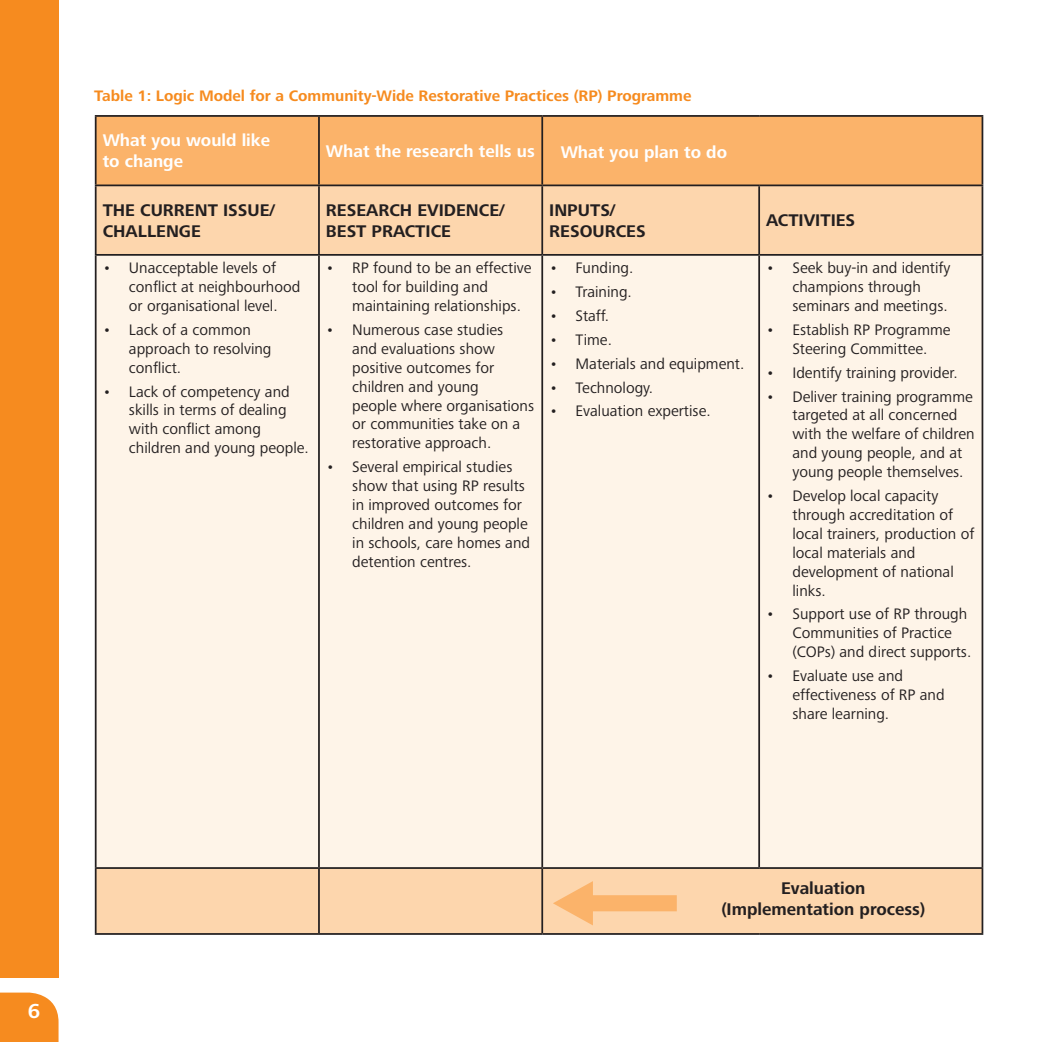
<style>
.page{position:relative;width:1042px;height:1042px;background:#fff}
.page>*{position:absolute;margin:0;border:0;box-sizing:border-box;transform-origin:0 0}
.t1{font:700 21px "Frutiger Next Pro";color:#fff}
.t2{font:700 17.5px/21px "Frutiger Next Pro";color:#231f20}
.t3{font:700 17.5px/21px "Frutiger Next Pro";color:#fff}
.t4{font:15.75px/18.9px "Frutiger Next Pro";color:#231f20}
.t5{font:700 15.75px "Frutiger Next Pro";color:#f68b1f}
</style>
<div class="page">
<div style="left:0;top:0;width:59px;height:977px;background:#f68b1f"></div>
<svg style="left:0;top:992px;width:59px;height:50px;background:#f69430"></svg>
<div style="left:97px;top:117px;width:884px;height:67px;background:#fbb36a"></div>
<div style="left:97px;top:186px;width:884px;height:747px;background:#fdd6ad"></div>
<div style="left:97px;top:256px;width:884px;height:611px;background:#fef4e8"></div>
<hr style="left:95px;top:115px;width:224px;height:2px;background:#231f20">
<hr style="left:95px;top:117px;width:2px;height:67px;background:#231f20">
<hr style="left:319px;top:115px;width:223px;height:2px;background:#231f20">
<hr style="left:318px;top:117px;width:2px;height:67px;background:#231f20">
<hr style="left:542px;top:115px;width:217px;height:2px;background:#231f20">
<hr style="left:541px;top:117px;width:2px;height:67px;background:#231f20">
<hr style="left:759px;top:115px;width:224px;height:2px;background:#231f20">
<hr style="left:981px;top:117px;width:2px;height:67px;background:#231f20">
<hr style="left:95px;top:184px;width:224px;height:2px;background:#231f20">
<hr style="left:95px;top:186px;width:2px;height:68px;background:#231f20">
<hr style="left:319px;top:184px;width:223px;height:2px;background:#231f20">
<hr style="left:318px;top:186px;width:2px;height:68px;background:#231f20">
<hr style="left:542px;top:184px;width:217px;height:2px;background:#231f20">
<hr style="left:541px;top:186px;width:2px;height:68px;background:#231f20">
<hr style="left:759px;top:184px;width:224px;height:2px;background:#231f20">
<hr style="left:758px;top:186px;width:2px;height:68px;background:#231f20">
<hr style="left:981px;top:186px;width:2px;height:68px;background:#231f20">
<hr style="left:95px;top:254px;width:224px;height:2px;background:#231f20">
<hr style="left:95px;top:256px;width:2px;height:611px;background:#231f20">
<hr style="left:319px;top:254px;width:223px;height:2px;background:#231f20">
<hr style="left:318px;top:256px;width:2px;height:611px;background:#231f20">
<hr style="left:542px;top:254px;width:217px;height:2px;background:#231f20">
<hr style="left:541px;top:256px;width:2px;height:611px;background:#231f20">
<hr style="left:759px;top:254px;width:224px;height:2px;background:#231f20">
<hr style="left:758px;top:256px;width:2px;height:611px;background:#231f20">
<hr style="left:981px;top:256px;width:2px;height:611px;background:#231f20">
<hr style="left:95px;top:867px;width:224px;height:2px;background:#231f20">
<hr style="left:95px;top:869px;width:2px;height:64px;background:#231f20">
<hr style="left:319px;top:867px;width:223px;height:2px;background:#231f20">
<hr style="left:318px;top:869px;width:2px;height:64px;background:#231f20">
<hr style="left:542px;top:867px;width:217px;height:2px;background:#231f20">
<hr style="left:541px;top:869px;width:2px;height:64px;background:#231f20">
<hr style="left:759px;top:867px;width:224px;height:2px;background:#231f20">
<hr style="left:95px;top:933px;width:224px;height:2px;background:#231f20">
<hr style="left:319px;top:933px;width:223px;height:2px;background:#231f20">
<hr style="left:542px;top:933px;width:217px;height:2px;background:#231f20">
<hr style="left:759px;top:933px;width:224px;height:2px;background:#231f20">
<hr style="left:981px;top:869px;width:2px;height:64px;background:#231f20">
<svg style="left:553px;top:881px;width:124px;height:44px;background:#fcc791"></svg>
<p class="t5" style="left:94px;top:86px;width:599px">Table 1: Logic Model for a Community-Wide Restorative Practices (RP) Programme</p>
<p class="t3" style="left:103px;top:130px;width:169px">What you would like to change</p>
<p class="t3" style="left:326px;top:141px;width:210px">What the research tells us</p>
<p class="t2" style="left:103px;top:200px;width:174px">THE CURRENT ISSUE/<br>CHALLENGE</p>
<p class="t2" style="left:326px;top:200px;width:180px">RESEARCH EVIDENCE/<br>BEST PRACTICE</p>
<p class="t2" style="left:549px;top:200px;width:98px">INPUTS/<br>RESOURCES</p>
<p class="t2" style="left:766px;top:210px;width:91px">ACTIVITIES</p>
<p class="t4" style="left:129px;top:258px;width:173px;text-indent:-26px">• Unacceptable levels of conflict at neighbourhood or organisational level.</p>
<p class="t4" style="left:129px;top:320px;width:144px;text-indent:-26px">• Lack of a common approach to resolving conflict.</p>
<p class="t4" style="left:129px;top:382px;width:181px;text-indent:-26px">• Lack of competency and skills in terms of dealing with conflict among children and young people.</p>
<p class="t3" style="left:561px;top:142px;width:168px">What you plan to do</p>
<p class="t4" style="left:352px;top:258px;width:181px;text-indent:-26px">• RP found to be an effective tool for building and maintaining relationships.</p>
<p class="t4" style="left:352px;top:320px;width:183px;text-indent:-26px">• Numerous case studies<br>and evaluations show positive outcomes for children and young<br>people where organisations or communities take on a restorative approach.</p>
<p class="t4" style="left:352px;top:457px;width:179px;text-indent:-26px">• Several empirical studies show that using RP results in improved outcomes for children and young people in schools, care homes and detention centres.</p>
<p class="t4" style="left:792px;top:258px;width:159px;text-indent:-26px">• Seek buy-in and identify champions through seminars and meetings.</p>
<p class="t4" style="left:766px;top:320px;width:186px;text-align:center">• Establish RP Programme<br>Steering Committee.</p>
<p class="t4" style="left:766px;top:363px;width:193px">• Identify training provider.</p>
<p class="t4" style="left:792px;top:387px;width:184px;text-indent:-26px">• Deliver training programme targeted at all concerned with the welfare of children and young people, and at young people themselves.</p>
<p class="t4" style="left:792px;top:486px;width:183px;text-indent:-26px">• Develop local capacity through accreditation of local trainers, production of local materials and development of national links.</p>
<p class="t4" style="left:792px;top:605px;width:180px;text-indent:-26px">• Support use of RP through<br>Communities of Practice (COPs) and direct supports.</p>
<p class="t4" style="left:792px;top:666px;width:154px;text-indent:-26px">• Evaluate use and effectiveness of RP and share learning.</p>
<p class="t4" style="left:549px;top:258px;width:86px">• Funding.</p>
<p class="t4" style="left:549px;top:282px;width:84px">• Training.</p>
<p class="t4" style="left:549px;top:306px;width:61px">• Staff.</p>
<p class="t4" style="left:549px;top:330px;width:64px">• Time.</p>
<p class="t4" style="left:549px;top:354px;width:196px">• Materials and equipment.</p>
<p class="t4" style="left:549px;top:378px;width:105px">• Technology.</p>
<p class="t4" style="left:549px;top:402px;width:163px">• Evaluation expertise.</p>
<h1 class="t1" style="left:28px;top:999px;width:14px">6</h1>
<p class="t2" style="left:721px;top:877px;width:205px;text-align:center">Evaluation (Implementation process)</p>
</div>
